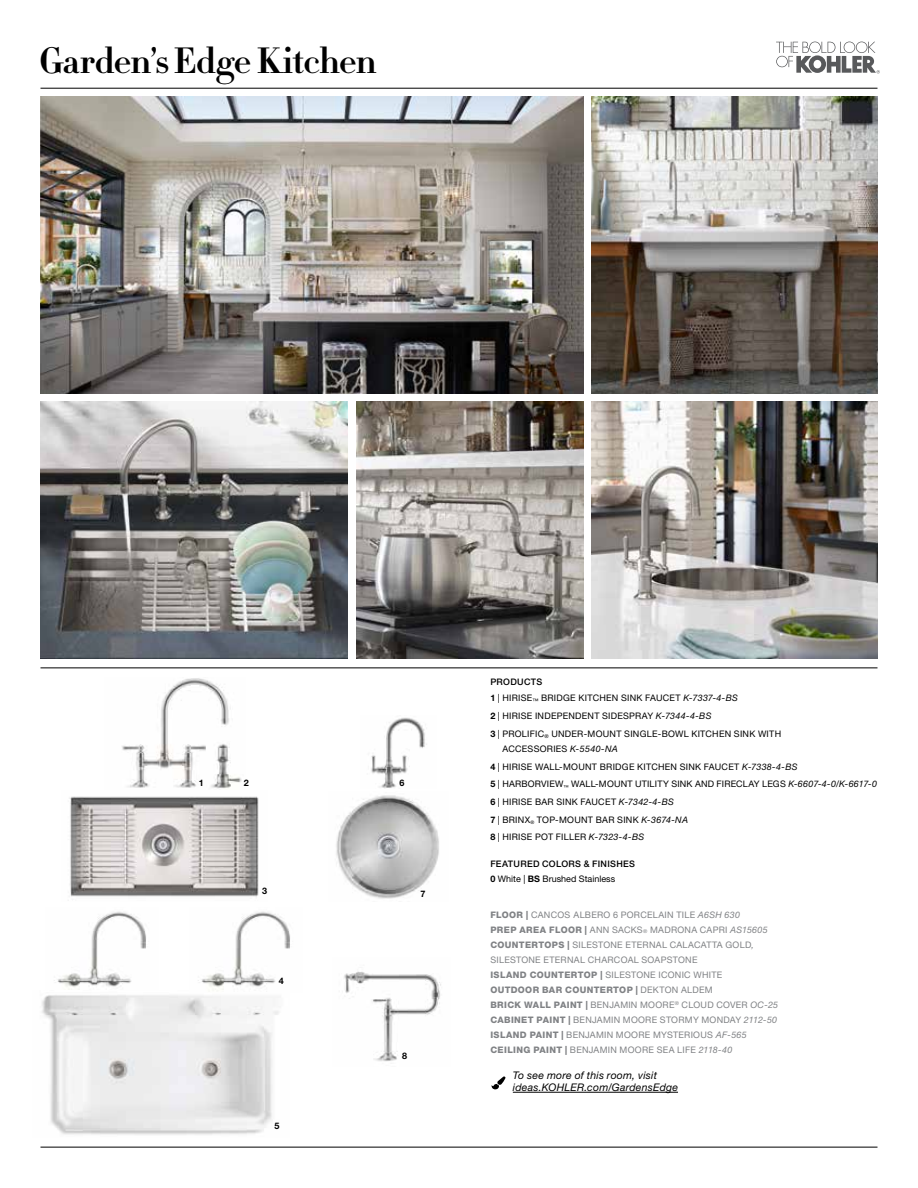
<style>
.page{position:relative;width:918px;height:1188px;background:#fff}
.page>*{position:absolute;margin:0;border:0;box-sizing:border-box;transform-origin:0 0}
.t1{font:700 36px "HTF Didot B06";letter-spacing:-.025em;color:#000}
.t2{font:italic 10.5px/12px "Helvetica Neue LT Pro";letter-spacing:.02em;color:#000}
.t3{font:9px/15px "Helvetica Neue LT Pro";letter-spacing:.03em;color:#808285}
.t4{font:9px/17.7px "Helvetica Neue LT Pro";letter-spacing:.03em;color:#000}
.t5{font:500 9px/15px "Helvetica Neue LT Pro";letter-spacing:.035em;color:#000}
.t6{font:700 9px "Helvetica Neue LT Pro";color:#000}
.s1{font-weight:500}
.s2{font-weight:700}
.s3{font-style:italic}
.s4{font-weight:400}
.s5{font-weight:800}
</style>
<div class="page">
<img style="left:40px;top:97px;width:543px;height:297px">
<img style="left:591px;top:401px;width:287px;height:257px">
<img style="left:40px;top:401px;width:308px;height:257px">
<hr style="left:40px;top:88px;width:838px;height:1px;background:#000">
<hr style="left:40px;top:1147px;width:838px;height:1px;background:#000">
<hr style="left:40px;top:668px;width:838px;height:1px;background:#000">
<svg style="left:776px;top:42px;width:104px;height:32px"></svg>
<img style="left:356px;top:401px;width:227px;height:257px">
<img style="left:591px;top:96px;width:287px;height:297px">
<hr style="left:513px;top:1092px;width:165px;height:1px;background:#000">
<svg style="left:491px;top:1076px;width:14px;height:13px"></svg>
<img style="left:69px;top:796px;width:190px;height:101px">
<img style="left:122px;top:678px;width:109px;height:110px">
<img style="left:207px;top:741px;width:35px;height:48px">
<img style="left:344px;top:971px;width:97px;height:91px">
<img style="left:336px;top:795px;width:103px;height:104px">
<img style="left:371px;top:717px;width:56px;height:72px">
<img style="left:54px;top:911px;width:92px;height:79px">
<img style="left:42px;top:995px;width:237px;height:140px">
<img style="left:198px;top:911px;width:92px;height:79px">
<h1 class="t1" style="left:39px;top:33px;width:339px">Garden’s Edge Kitchen</h1>
<p class="t6" style="left:199px;top:777px;width:7px">1</p>
<p class="t6" style="left:244px;top:777px;width:7px">2</p>
<p class="t6" style="left:262px;top:886px;width:7px">3</p>
<p class="t6" style="left:279px;top:976px;width:7px">4</p>
<p class="t6" style="left:275px;top:1120px;width:7px">5</p>
<p class="t6" style="left:400px;top:777px;width:7px">6</p>
<p class="t6" style="left:420px;top:888px;width:7px">7</p>
<p class="t6" style="left:402px;top:1050px;width:7px">8</p>
<p class="t4" style="left:490px;top:674px;width:249px;line-height:16px"><span class="s1">PRODUCTS<br></span><span class="s2">1</span> | HIRISE<sub>™</sub> BRIDGE KITCHEN SINK FAUCET <span class="s3">K-7337-4-BS</span></p>
<p class="t4" style="left:490px;top:707px;width:292px"><span class="s2">2</span> | HIRISE INDEPENDENT SIDESPRAY <span class="s3">K-7344-4-BS<br></span><span class="s2">3</span> | PROLIFIC<sub>®</sub> UNDER-MOUNT SINGLE-BOWL KITCHEN SINK WITH</p>
<p class="t4" style="left:490px;top:740px;width:388px;text-indent:12px">ACCESSORIES <span class="s3">K-5540-NA<br></span><span class="s2">4</span> | HIRISE WALL-MOUNT BRIDGE KITCHEN SINK FAUCET <span class="s3">K-7338-4-BS<br></span><span class="s2">5</span> | HARBORVIEW<sub>™</sub> WALL-MOUNT UTILITY SINK AND FIRECLAY LEGS <span class="s3">K-6607-4-0/K-6617-0<br></span><span class="s2">6</span> | HIRISE BAR SINK FAUCET <span class="s3">K-7342-4-BS<br></span><span class="s2">7</span> | BRINX<sub>®</sub> TOP-MOUNT BAR SINK <span class="s3">K-3674-NA<br></span><span class="s2">8</span> | HIRISE POT FILLER <span class="s3">K-7323-4-BS</span></p>
<p class="t5" style="left:490px;top:857px;width:146px">FEATURED COLORS &amp; FINISHES<br><span class="s2">0</span> <span class="s4">White |</span> <span class="s2">BS</span> <span class="s4">Brushed Stainless</span></p>
<p class="t3" style="left:490px;top:907px;width:289px"><span class="s5">FLOOR |</span> CANCOS ALBERO 6 PORCELAIN TILE <span class="s3">A6SH 630<br></span><span class="s5">PREP AREA FLOOR |</span> ANN SACKS<sub>®</sub> MADRONA CAPRI <span class="s3">AS15605<br></span><span class="s5">COUNTERTOPS |</span> SILESTONE ETERNAL CALACATTA GOLD<span class="s3">, </span>SILESTONE ETERNAL CHARCOAL SOAPSTONE<br><span class="s5">ISLAND COUNTERTOP |</span> SILESTONE ICONIC WHITE<br><span class="s5">OUTDOOR BAR COUNTERTOP |</span> DEKTON ALDEM<br><span class="s5">BRICK WALL PAINT |</span> BENJAMIN MOORE<sup>®</sup> CLOUD COVER <span class="s3">OC-25<br></span><span class="s5">CABINET PAINT |</span> BENJAMIN MOORE STORMY MONDAY <span class="s3">2112-50<br></span><span class="s5">ISLAND PAINT |</span> BENJAMIN MOORE MYSTERIOUS <span class="s3">AF-565<br></span><span class="s5">CEILING PAINT |</span> BENJAMIN MOORE SEA LIFE <span class="s3">2118-40</span></p>
<p class="t2" style="left:513px;top:1069px;width:167px">To see more of this room, visit ideas.KOHLER.com/GardensEdge</p>
</div>
